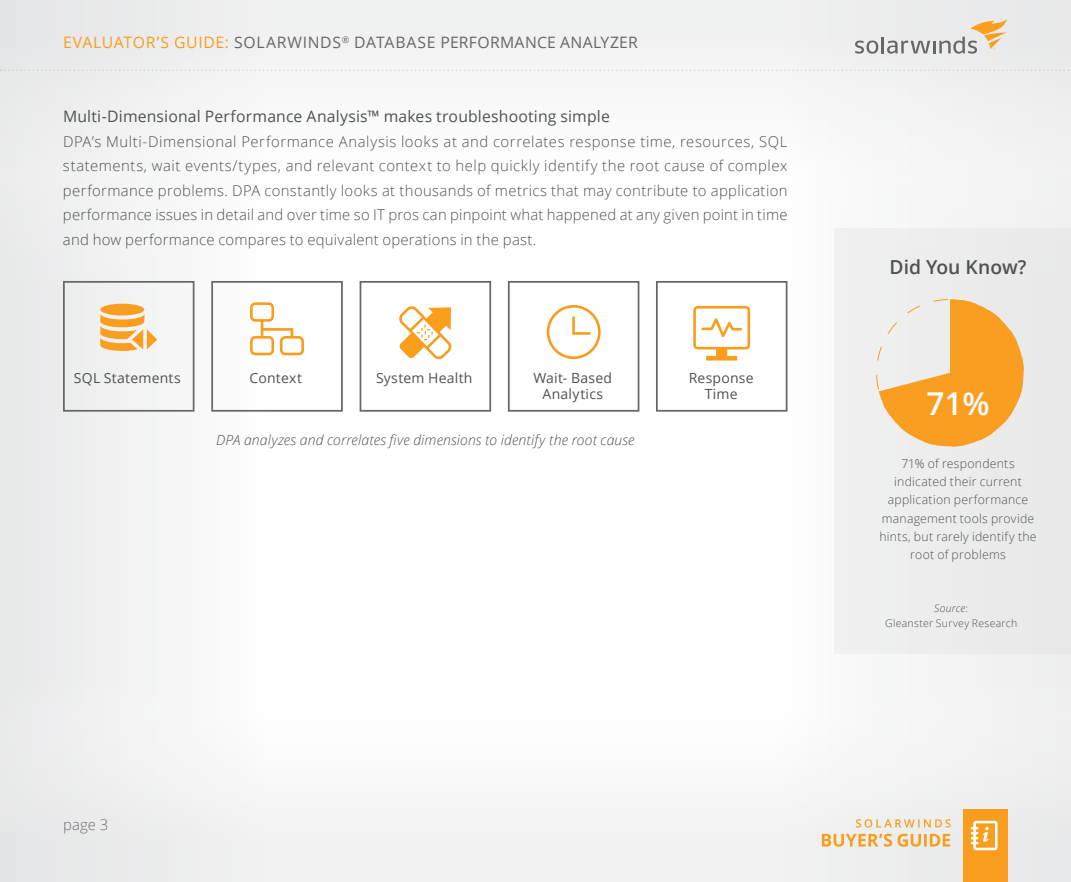
<style>
.page{position:relative;width:1071px;height:882px;background:#fff}
.page>*{position:absolute;margin:0;border:0;box-sizing:border-box;transform-origin:0 0}
.t1{font:600 31.5px "Open Sans";color:#fff}
.t2{font:600 19.25px "Open Sans";color:#4d5353}
.t3{font:15.75px "Open Sans";letter-spacing:.01em;color:#4d5353}
.t4{font:15.75px "Open Sans";letter-spacing:.03em;color:#666767}
.t5{font:15.75px "Open Sans";color:#f99d1e}
.t6{font:300 14.88px/24.5px "Open Sans";letter-spacing:.025em;color:#4d5353}
.t7{font:300 14.88px "Open Sans";color:#717073}
.t8{font:14px/15.8px "Open Sans";letter-spacing:.02em;color:#4d5353;text-align:center}
.t9{font:italic 300 14px "Open Sans";letter-spacing:.01em;color:#4d5353}
.t10{font:300 12.25px/18.4px "Open Sans";letter-spacing:.02em;color:#4d5353;text-align:center}
.t11{font:300 10.5px/15.8px "Open Sans";letter-spacing:.025em;color:#4d5353;text-align:center}
.s1{color:#f99d1e}
.s2{font-style:italic}
</style>
<div class="page">
<div style="left:0;top:0;width:1071px;height:882px;background:linear-gradient(to right,#f5f6f6,#f7f7f8)"></div>
<svg style="left:1px;top:70px;width:1070px;height:1px"></svg>
<svg style="left:855px;top:41px;width:23px;height:13px"></svg>
<hr style="left:881px;top:37px;width:3px;height:16px;background:#666">
<svg style="left:887px;top:19px;width:121px;height:35px;background:#dcd5ca"></svg>
<div style="left:963px;top:809px;width:45px;height:73px;background:#f99d1e"></div>
<svg style="left:822px;top:834px;width:128px;height:13px;background:#f2c990"></svg>
<svg style="left:856px;top:819px;width:95px;height:9px"></svg>
<svg style="left:971px;top:821px;width:27px;height:29px"></svg>
<div style="left:834px;top:228px;width:237px;height:426px;background:#ececed"></div>
<svg style="left:876px;top:299px;width:148px;height:148px"></svg>
<svg style="left:62px;top:280px;width:726px;height:133px"></svg>
<p class="t5" style="left:63px;top:31px;width:12px">eVALUATOR</p>
<p class="t4" style="left:157px;top:31px;width:483px"><span class="s1">’S Guide:</span> SolarWinds<sup>®</sup> Database Performance Analyzer</p>
<p class="t3" style="left:63px;top:106px;width:548px">M ulti-Dimensional Performance Analysis™ makes troubleshooting simple</p>
<p class="t6" style="left:63px;top:129px;width:726px">D PA’s M ulti-Dimensional Performance Analysis looks at and correlates response time, resources, SQL statements, wait events/types, and relevant context to help quickly identify the root cause of complex performance problems. D PA constantly looks at thousands of metrics that may contribute to application performance issues in detail and over time so IT pros can pinpoint what happened at any given point in time and how performance compares to equivalent operations in the past.</p>
<p class="t8" style="left:74px;top:370px;width:108px">SQL Statements</p>
<p class="t8" style="left:249px;top:370px;width:54px">Context</p>
<p class="t8" style="left:376px;top:370px;width:98px">System Health</p>
<p class="t8" style="left:533px;top:370px;width:80px">Wait- Based<br>Analytics</p>
<p class="t8" style="left:689px;top:370px;width:66px">Response<br>Time</p>
<p class="t9" style="left:216px;top:431px;width:420px">DPA analyzes and correlates five dimensions to identify the root cause</p>
<p class="t7" style="left:63px;top:815px;width:47px">page 3</p>
<p class="t2" style="left:890px;top:254px;width:138px">Did You Know?</p>
<h1 class="t1" style="left:926px;top:382px;width:65px">71%</h1>
<p class="t10" style="left:879px;top:454px;width:159px">71% of respondents indicated their current application performance management tools provide hints, but rarely identify the root of problems</p>
<p class="t11" style="left:885px;top:600px;width:134px"><span class="s2">Source</span>:<br>Gleanster Survey Research</p>
</div>
